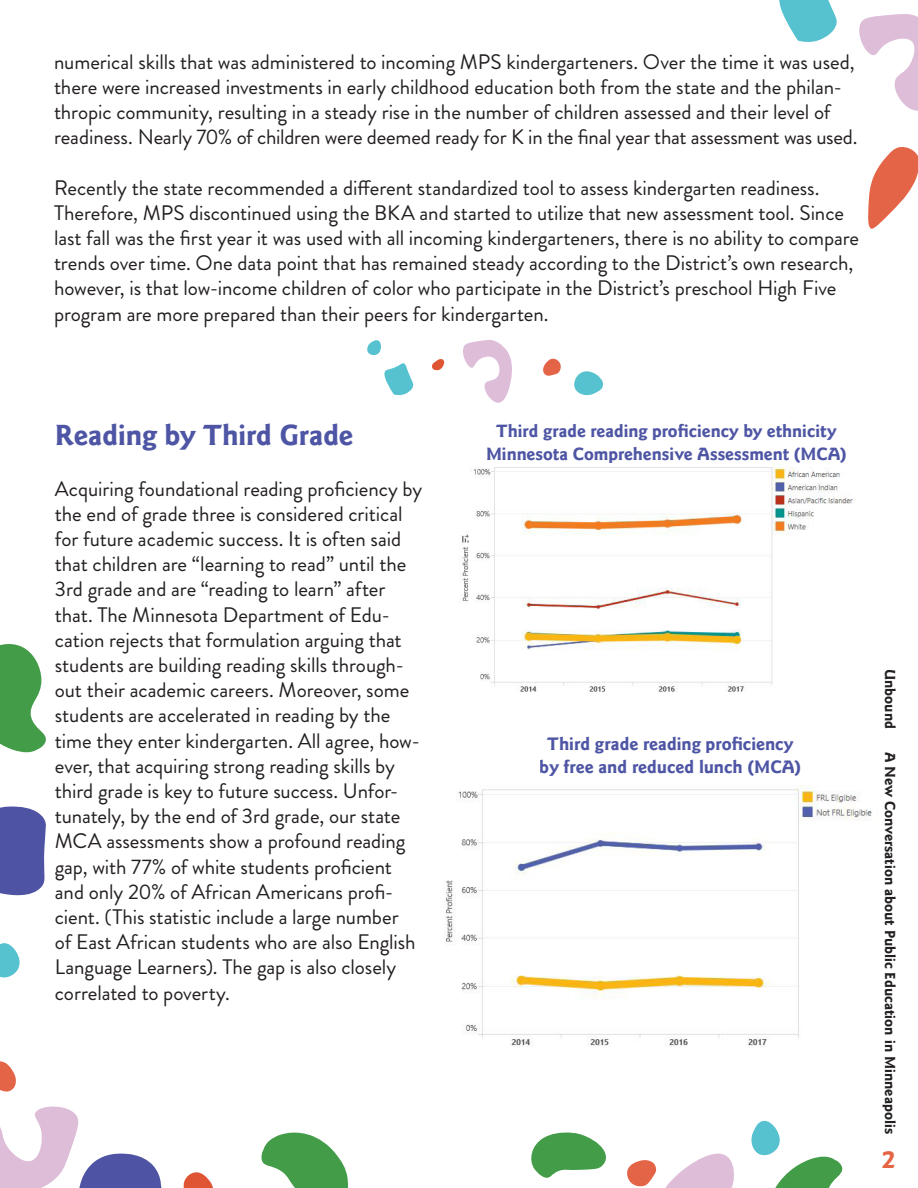
<style>
.page{position:relative;width:918px;height:1188px;background:#fff}
.page>*{position:absolute;margin:0;border:0;box-sizing:border-box;transform-origin:0 0}
.t1{font:700 30px "Goudy Sans Pro";letter-spacing:-.01em;color:#4e55a4}
.t2{font:700 27px "Goudy Sans Pro";color:#e56444}
.t3{font:21px/25.2px "Brandon Grotesque";letter-spacing:-.005em;color:#231f20}
.t4{font:700 18.6px/23px "Goudy Sans Pro";letter-spacing:-.005em;color:#4e55a4;text-align:center}
.t5{font:700 18.3px "Goudy Sans Pro";letter-spacing:-.005em;color:#4e55a4}
.t6{font:700 15px "Goudy Sans Pro";color:#231f20}
</style>
<div class="page">
<svg style="left:0;top:806px;width:46px;height:90px;background:#5e64ab"></svg>
<svg style="left:432px;top:359px;width:12px;height:12px"></svg>
<svg style="left:0;top:644px;width:46px;height:109px"></svg>
<svg style="left:574px;top:371px;width:29px;height:25px"></svg>
<svg style="left:543px;top:358px;width:18px;height:18px"></svg>
<svg style="left:0;top:1061px;width:16px;height:31px"></svg>
<svg style="left:859px;top:14px;width:59px;height:97px"></svg>
<svg style="left:868px;top:147px;width:50px;height:82px"></svg>
<svg style="left:779px;top:0;width:58px;height:42px"></svg>
<svg style="left:367px;top:340px;width:14px;height:15px"></svg>
<svg style="left:384px;top:363px;width:30px;height:33px"></svg>
<svg style="left:531px;top:1132px;width:75px;height:46px"></svg>
<svg style="left:0;top:943px;width:20px;height:35px"></svg>
<svg style="left:751px;top:1120px;width:92px;height:68px"></svg>
<svg style="left:627px;top:1153px;width:107px;height:35px"></svg>
<img style="left:462px;top:463px;width:391px;height:229px">
<svg style="left:261px;top:1132px;width:87px;height:56px"></svg>
<svg style="left:463px;top:340px;width:49px;height:63px"></svg>
<svg style="left:0;top:1106px;width:162px;height:82px"></svg>
<svg style="left:183px;top:1172px;width:30px;height:16px"></svg>
<img style="left:446px;top:786px;width:426px;height:260px">
<p class="t3" style="left:54px;top:49px;width:805px">numerical skills that was administered to incoming MPS kindergarteners. Over the time it was used, there were increased investments in early childhood education both from the state and the philan&shy;thropic community, resulting in a steady rise in the number of children assessed and their level of readiness. Nearly 70% of children were deemed ready for K in the final year that assessment was used.</p>
<p class="t3" style="left:54px;top:175px;width:807px">Recently the state recommended a different standardized tool to assess kindergarten readiness.<br>Therefore, MPS discontinued using the BKA and started to utilize that new assessment tool. Since last fall was the first year it was used with all incoming kindergarteners, there is no ability to compare trends over time. One data point that has remained steady according to the District’s own research, however, is that low-income children of color who participate in the District’s preschool High Five program are more prepared than their peers for kindergarten.</p>
<p class="t1" style="left:55px;top:418px;width:300px">Reading by Third Grade</p>
<p class="t3" style="left:55px;top:476px;width:369px">Acquiring foundational reading proficiency by the end of grade three is considered critical for future academic success. It is often said that children are “learning to read” until the 3rd grade and are “reading to learn” after that. The Minnesota Department of Edu&shy;cation rejects that formulation arguing that students are building reading skills through&shy;out their academic careers. Moreover, some students are accelerated in reading by the time they enter kindergarten. All agree, how&shy;ever, that acquiring strong reading skills by third grade is key to future success. Unfor&shy;tunately, by the end of 3rd grade, our state MCA assessments show a profound reading gap, with 77% of white students proficient and only 20% of African Americans profi&shy;cient. (This statistic include a large number<br>of East African students who are also English Language Learners). The gap is also closely correlated to poverty.</p>
<p class="t5" style="left:496px;top:420px;width:342px">Third grade reading proficiency by ethnicity</p>
<p class="t5" style="left:486px;top:443px;width:362px">Minnesota Comprehensive Assessment (MCA)</p>
<p class="t4" style="left:540px;top:733px;width:263px">Third grade reading proficiency by free and reduced lunch (MCA)</p>
<p class="t6" style="left:899px;top:669px;width:62px;rotate:90deg">Unbound</p>
<p class="t6" style="left:899px;top:752px;width:383px;rotate:90deg">A New Conversation about Public Education in Minneapolis</p>
<p class="t2" style="left:882px;top:1143px;width:15px">2</p>
</div>
